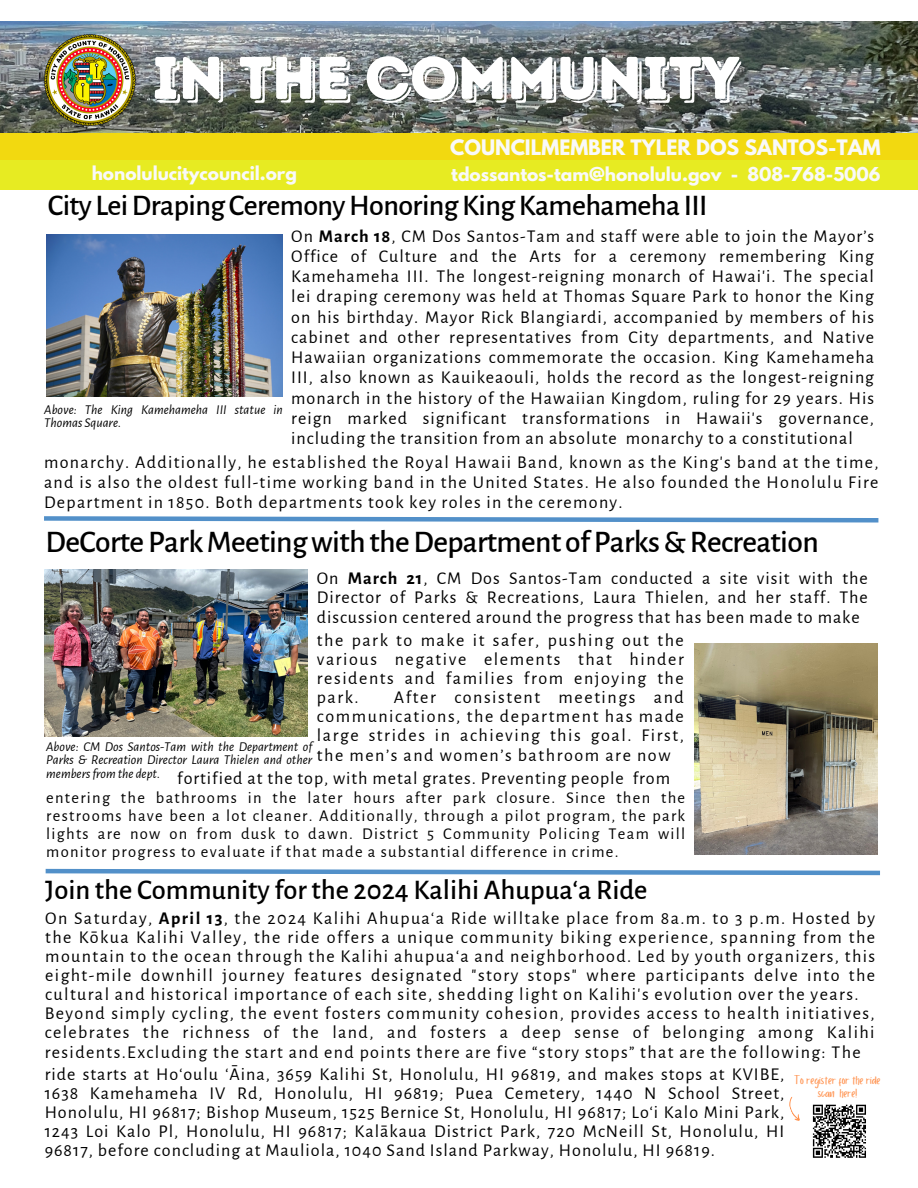
<style>
.page{position:relative;width:918px;height:1188px;background:#fff}
.page>*{position:absolute;margin:0;border:0;box-sizing:border-box;transform-origin:0 0}
.t1{font:60px "Intro Rust Base Shade";letter-spacing:-.01em;color:#fff}
.t2{font:500 31.5px "Alegreya Sans";letter-spacing:-.02em;color:#000}
.t3{font:500 30px "Alegreya Sans";letter-spacing:-.02em;color:#000}
.t4{font:500 28.5px "Alegreya Sans";color:#000}
.t5{font:700 18.9px "League Spartan";color:#f9f9f9}
.t6{font:18px/19.2px "Alegreya Sans";letter-spacing:.075em;color:#000;text-align:justify}
.t7{font:18px "Alegreya Sans";letter-spacing:.055em;color:#000}
.t8{font:700 16.95px "League Spartan";color:#f9f9f9}
.t9{font:16.5px/18px "Alegreya Sans";letter-spacing:.08em;color:#000;text-align:justify}
.t10{font:italic 13.5px/13.5px "Alegreya Sans";color:#000}
.t11{font:13.05px/13px "Porcelain";color:#ff914d;text-align:center}
.s1{font-weight:700}
</style>
<div class="page">
<img style="left:0;top:21px;width:918px;height:113px">
<div style="left:0;top:134px;width:918px;height:32px;background:#f2d910"></div>
<div style="left:0;top:161px;width:918px;height:29px;background:#e7eb22"></div>
<img style="left:43px;top:33px;width:94px;height:94px">
<svg style="left:44px;top:516px;width:835px;height:7px"></svg>
<img style="left:46px;top:235px;width:236px;height:162px">
<img style="left:45px;top:570px;width:263px;height:166px">
<img style="left:694px;top:643px;width:183px;height:212px">
<svg style="left:45px;top:868px;width:835px;height:8px"></svg>
<svg style="left:789px;top:1097px;width:11px;height:24px"></svg>
<svg style="left:812px;top:1104px;width:54px;height:54px"></svg>
<h1 class="t1" style="left:152px;top:42px;width:589px">IN THE COMMUNITY</h1>
<p class="t5" style="left:450px;top:138px;width:432px">COUNCILMEMBER TYLER DOS SANTOS-TAM</p>
<p class="t8" style="left:92px;top:164px;width:207px">honolulucitycouncil.org</p>
<p class="t8" style="left:451px;top:165px;width:431px">tdossantos-tam@honolulu.gov - 808-768-5006</p>
<h3 class="t3" style="left:48px;top:191px;width:661px">City LeiDrapingCeremonyHonoringKingKamehameha III</h3>
<p class="t10" style="left:44px;top:403px;width:240px">Above: The King Kamehameha III statue in<br>Thomas Square.</p>
<p class="t6" style="left:291px;top:226px;width:584px;line-height:20.2px">On <span class="s1">March 18</span>, CM Dos Santos-Tam and staff were able to join the Mayor’s Office of Culture and the Arts for a ceremony remembering King Kamehameha III. The longest-reigning monarch of Hawai'i. The special lei draping ceremony was held at Thomas Square Park to honor the King on his birthday. Mayor Rick Blangiardi, accompanied by members of his cabinet and other representatives from City departments, and Native Hawaiian organizations commemorate the occasion. King Kamehameha III, also known as Kauikeaouli, holds the record as the longest-reigning monarch in the history of the Hawaiian Kingdom, ruling for 29 years. His reign marked significant transformations in Hawaii's governance, including the transition from an absolute monarchy to a constitutional</p>
<p class="t6" style="left:44px;top:452px;width:836px;line-height:20.2px">monarchy. Additionally, he established the Royal Hawaii Band, known as the King's band at the time, and is also the oldest full-time working band in the United States. He also founded the Honolulu Fire Department in 1850. Both departments took key roles in the ceremony.</p>
<h2 class="t2" style="left:46px;top:527px;width:775px">DeCorteParkMeetingwiththeDepartmentofParks&amp;Recreation</h2>
<p class="t6" style="left:317px;top:569px;width:553px">On <span class="s1">March 21</span>, CM Dos Santos-Tam conducted a site visit with the Director of Parks &amp; Recreations, Laura Thielen, and her staff. The discussion centered around the progress that has been made to make</p>
<p class="t6" style="left:317px;top:631px;width:369px">the park to make it safer, pushing out the various negative elements that hinder residents and families from enjoying the park.</p>
<p class="t6" style="left:317px;top:688px;width:369px;text-indent:77px">After consistent meetings and communications, the department has made large strides in achieving this goal. First, the men’s and women’s bathroom are now</p>
<p class="t10" style="left:46px;top:740px;width:268px;text-align:justify">Above: CM Dos Santos-Tam with the Department of Parks &amp; Recreation Director Laura Thielen and other membersfrom the dept.</p>
<p class="t9" style="left:46px;top:789px;width:640px">entering the bathrooms in the later hours after park closure. Since then the restrooms have been a lot cleaner. Additionally, through a pilot program, the park lights are now on from dusk to dawn. District 5 Community Policing Team will monitor progress to evaluate if that made a substantial difference in crime.</p>
<p class="t7" style="left:177px;top:769px;width:494px">fortified at the top, with metal grates. Preventing people from</p>
<h3 class="t4" style="left:45px;top:876px;width:604px">Join the Community for the 2024 Kalihi Ahupuaʻa Ride</h3>
<p class="t6" style="left:45px;top:909px;width:831px">On Saturday, <span class="s1">April 13</span>, the 2024 Kalihi Ahupuaʻa Ride willtake place from 8a.m. to 3 p.m. Hosted by the Kōkua Kalihi Valley, the ride offers a unique community biking experience, spanning from the mountain to the ocean through the Kalihi ahupuaʻa and neighborhood. Led by youth organizers, this eight-mile downhill journey features designated "story stops" where participants delve into the cultural and historical importance of each site, shedding light on Kalihi's evolution over the years.</p>
<p class="t6" style="left:45px;top:1004px;width:831px">Beyond simply cycling, the event fosters community cohesion, provides access to health initiatives, celebrates the richness of the land, and fosters a deep sense of belonging among Kalihi residents.Excluding the start and end points there are five “story stops” that are the following: The</p>
<p class="t6" style="left:45px;top:1065px;width:741px">ride starts at Hoʻoulu ʻĀina, 3659 Kalihi St, Honolulu, HI 96819, and makes stops at KVIBE, 1638 Kamehameha IV Rd, Honolulu, HI 96819; Puea Cemetery, 1440 N School Street, Honolulu, HI 96817; Bishop Museum, 1525 Bernice St, Honolulu, HI 96817; Loʻi Kalo Mini Park, 1243 Loi Kalo Pl, Honolulu, HI 96817; Kalākaua District Park, 720 McNeill St, Honolulu, HI 96817, before concluding at Mauliola, 1040 Sand Island Parkway, Honolulu, HI 96819.</p>
<p class="t11" style="left:794px;top:1074px;width:88px">To register for the ride scan here!</p>
</div>
